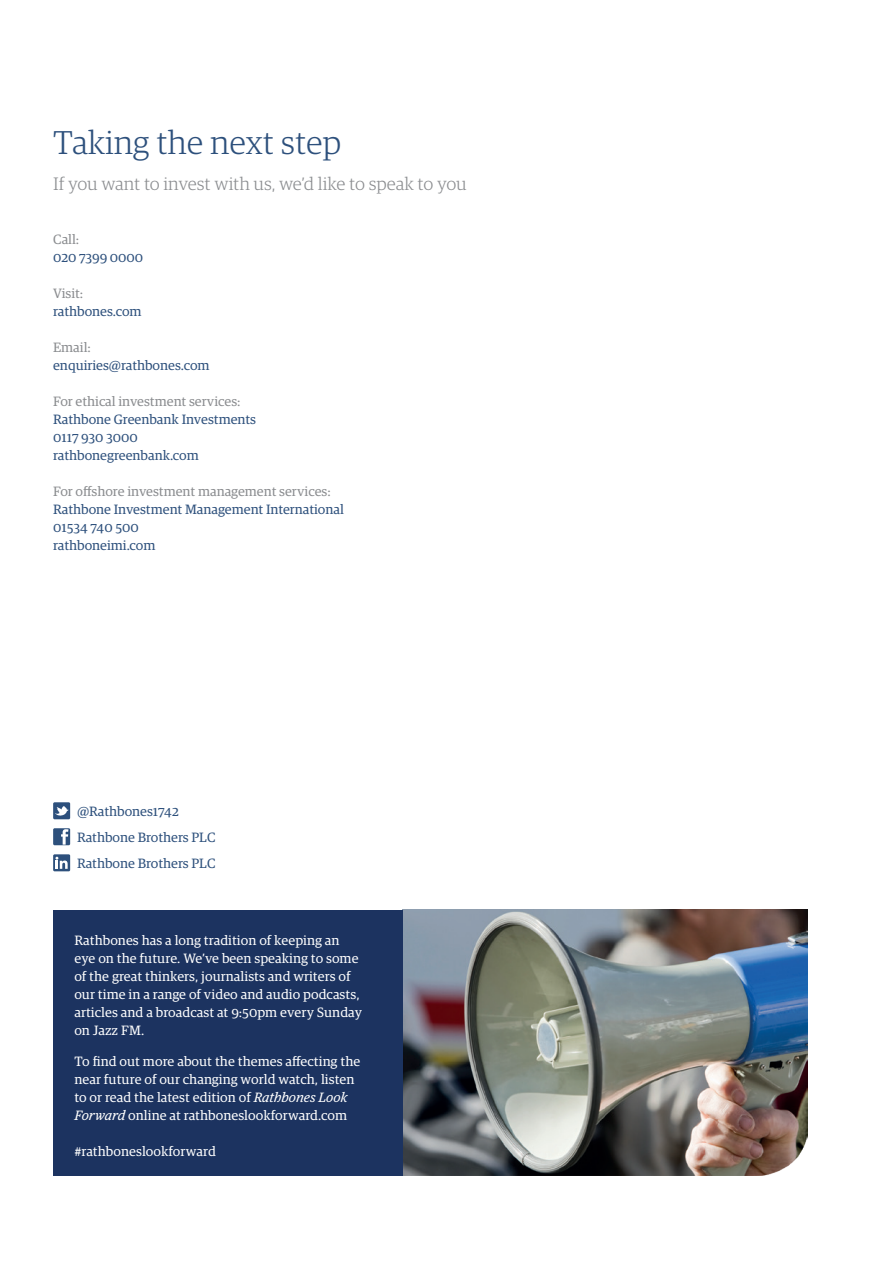
<style>
.page{position:relative;width:893px;height:1263px;background:#fff}
.page>*{position:absolute;margin:0;border:0;box-sizing:border-box;transform-origin:0 0}
.t1{font:300 33px "Guardian RTB Egyp";letter-spacing:-.005em;color:#2d507c}
.t2{font:300 18px "Guardian RTB Egyp";letter-spacing:-.01em;color:#8a8c8f}
.t3{font:13.5px/18px "Guardian RTB Egyp";color:#fff}
.t4{font:13.5px/18px "Guardian RTB Egyp";letter-spacing:-.005em;color:#2d507c}
.t5{font:13.5px "Guardian RTB Egyp";letter-spacing:-.005em;color:#8a8c8f}
.s1{font-style:italic}
</style>
<div class="page">
<img style="left:402px;top:910px;width:406px;height:266px">
<div style="left:53px;top:910px;width:349px;height:266px;background:#1c3360"></div>
<svg style="left:53px;top:802px;width:17px;height:17px"></svg>
<div style="left:53px;top:828px;width:17px;height:17px;background:#2d507c"></div>
<svg style="left:61px;top:829px;width:7px;height:16px"></svg>
<div style="left:53px;top:854px;width:17px;height:17px;background:#2d507c"></div>
<svg style="left:55px;top:857px;width:13px;height:12px"></svg>
<h1 class="t1" style="left:53px;top:120px;width:290px">Taking the next step</h1>
<h2 class="t2" style="left:53px;top:172px;width:415px">If you want to invest with us, we’d like to speak to you</h2>
<p class="t5" style="left:53px;top:230px;width:28px">Call:</p>
<p class="t4" style="left:53px;top:247px;width:91px">020 7399 0000</p>
<p class="t5" style="left:53px;top:284px;width:32px">Visit:</p>
<p class="t4" style="left:53px;top:301px;width:90px">rathbones.com</p>
<p class="t5" style="left:53px;top:338px;width:39px">Email:</p>
<p class="t4" style="left:53px;top:355px;width:158px">enquiries@rathbones.com</p>
<p class="t5" style="left:53px;top:392px;width:189px">For ethical investment services:</p>
<p class="t4" style="left:53px;top:409px;width:204px">Rathbone Greenbank Investments<br>0117 930 3000 rathbonegreenbank.com</p>
<p class="t5" style="left:53px;top:482px;width:279px">For offshore investment management services:</p>
<p class="t4" style="left:53px;top:499px;width:292px">Rathbone Investment Management International<br>01534 740 500<br>rathboneimi.com</p>
<p class="t4" style="left:77px;top:797px;width:140px;line-height:26.1px">@Rathbones1742<br>Rathbone Brothers PLC<br>Rathbone Brothers PLC</p>
<p class="t3" style="left:74px;top:930px;width:289px">Rathbones has a long tradition of keeping an eye on the future. We’ve been speaking to some of the great thinkers, journalists and writers of our time in a range of video and audio podcasts, articles and a broadcast at 9:50pm every Sunday on Jazz FM.</p>
<p class="t3" style="left:74px;top:1051px;width:287px">To find out more about the themes affecting the near future of our changing world watch, listen to or read the latest edition of <span class="s1">Rathbones Look Forward</span> online at rathboneslookforward.com</p>
<p class="t3" style="left:74px;top:1141px;width:143px">#rathboneslookforward</p>
</div>
